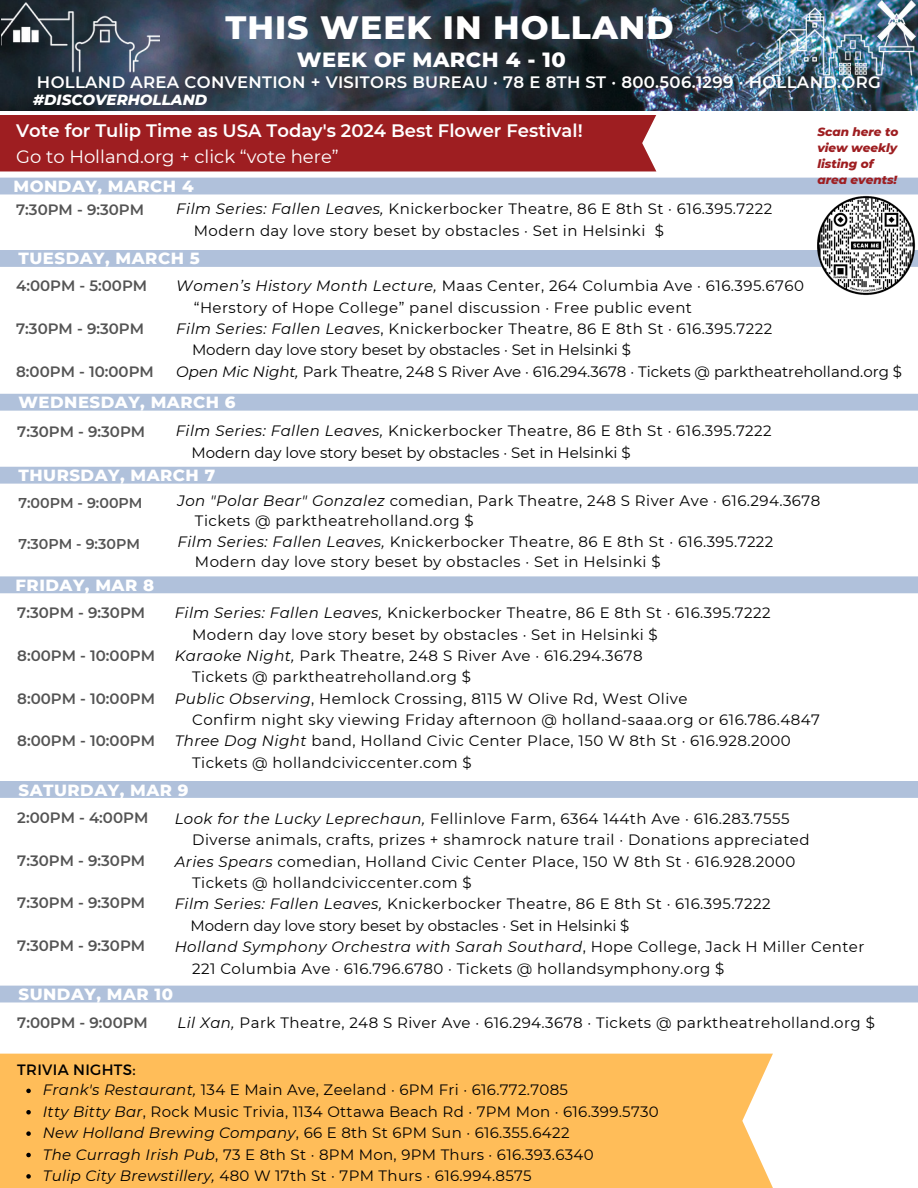
<style>
.page{position:relative;width:918px;height:1188px;background:#fff}
.page>*{position:absolute;margin:0;border:0;box-sizing:border-box;transform-origin:0 0}
.t1{font:800 33px "Montserrat";letter-spacing:.03em;color:#fff}
.t2{font:800 21px "Montserrat";letter-spacing:.02em;color:#fff}
.t3{font:600 18px/25.8px "Montserrat";color:#fff}
.t4{font:800 16.5px "Montserrat";letter-spacing:.03em;color:#fff}
.t5{font:600 16.5px "Montserrat";letter-spacing:.02em;color:#fff}
.t6{font:15px "Montserrat";letter-spacing:.03em;color:#000}
.t7{font:15px "Montserrat";color:#000}
.t8{font:600 15px "Montserrat";color:#545454}
.t9{font:italic 15px "Montserrat";letter-spacing:.03em;color:#000}
.t10{font:italic 800 15px "Montserrat";color:#fff}
.t11{font:600 14.25px "Montserrat";color:#545454}
.t12{font:italic 800 12px/16px "Montserrat";color:#9e1e21}
.s1{font-weight:400}
.s2{font-style:italic}
.s3{font-style:normal}
</style>
<div class="page">
<img style="left:0;top:0;width:918px;height:111px">
<img style="left:773px;top:0;width:142px;height:75px">
<img style="left:1px;top:0;width:159px;height:73px">
<div style="left:0;top:250px;width:918px;height:17px;background:#b0c1db"></div>
<div style="left:0;top:576px;width:918px;height:17px;background:#b0c1db"></div>
<div style="left:0;top:467px;width:918px;height:17px;background:#b0c1db"></div>
<div style="left:0;top:986px;width:918px;height:16px;background:#b0c1db"></div>
<div style="left:0;top:178px;width:918px;height:16px;background:#b0c1db"></div>
<img style="left:817px;top:195px;width:98px;height:101px">
<div style="left:0;top:394px;width:918px;height:17px;background:#b0c1db"></div>
<div style="left:0;top:1054px;width:773px;height:134px;background:#ffbd59"></div>
<div style="left:0;top:781px;width:918px;height:17px;background:#b0c1db"></div>
<div style="left:0;top:115px;width:656px;height:56px;background:#9e1e21"></div>
<svg style="left:26px;top:1089px;width:5px;height:4px"></svg>
<svg style="left:26px;top:1110px;width:5px;height:5px"></svg>
<svg style="left:26px;top:1131px;width:5px;height:5px"></svg>
<svg style="left:26px;top:1153px;width:5px;height:4px"></svg>
<svg style="left:26px;top:1174px;width:5px;height:5px"></svg>
<p class="t1" style="left:226px;top:7px;width:450px">THIS WEEK IN HOLLAND</p>
<p class="t2" style="left:297px;top:47px;width:270px">WEEK OF MARCH 4 - 10</p>
<h5 class="t5" style="left:37px;top:72px;width:845px">HOLLAND AREA CONVENTION + VISITORS BUREAU · 78 E 8TH ST · 800.506.1299 · HOLLAND.ORG</h5>
<h5 class="t10" style="left:33px;top:90px;width:175px">#DISCOVERHOLLAND</h5>
<p class="t3" style="left:16px;top:118px;width:568px">Vote for Tulip Time as USA Today's 2024 Best Flower Festival!<br><span class="s1">Go to Holland.org + click “vote here”</span></p>
<p class="t12" style="left:817px;top:124px;width:82px">Scan here to view weekly listing of area events!</p>
<p class="t4" style="left:14px;top:176px;width:182px">MONDAY, MARCH 4</p>
<h5 class="t8" style="left:16px;top:200px;width:129px">7:30PM - 9:30PM</h5>
<p class="t6" style="left:176px;top:200px;width:598px"><span class="s2">Film Series: Fallen Leaves,</span> Knickerbocker Theatre, 86 E 8th St · 616.395.7222</p>
<h5 class="t6" style="left:194px;top:221px;width:472px">Modern day love story beset by obstacles · Set in Helsinki $</h5>
<h3 class="t4" style="left:19px;top:248px;width:183px">TUESDAY, MARCH 5</h3>
<p class="t8" style="left:16px;top:277px;width:133px">4:00PM - 5:00PM</p>
<p class="t8" style="left:16px;top:319px;width:129px">7:30PM - 9:30PM</p>
<p class="t8" style="left:16px;top:362px;width:139px">8:00PM - 10:00PM</p>
<p class="t6" style="left:176px;top:277px;width:629px"><span class="s2">Women’s History Month Lecture,</span> Maas Center, 264 Columbia Ave · 616.395.6760</p>
<p class="t6" style="left:194px;top:298px;width:500px">“Herstory of Hope College” panel discussion · Free public event</p>
<p class="t6" style="left:176px;top:320px;width:598px"><span class="s2">Film Series: Fallen Leaves</span>, Knickerbocker Theatre, 86 E 8th St · 616.395.7222</p>
<p class="t7" style="left:192px;top:341px;width:441px">Modern day love story beset by obstacles · Set in Helsinki $</p>
<h3 class="t7" style="left:176px;top:362px;width:727px"><span class="s2">Open Mic Night,</span> Park Theatre, 248 S River Ave · 616.294.3678 · Tickets @ parktheatreholland.org $</h3>
<p class="t4" style="left:19px;top:392px;width:218px">WEDNESDAY, MARCH 6</p>
<p class="t8" style="left:17px;top:423px;width:129px">7:30PM - 9:30PM</p>
<h6 class="t6" style="left:176px;top:422px;width:598px"><span class="s2">Film Series: Fallen Leaves,</span> Knickerbocker Theatre, 86 E 8th St · 616.395.7222</h6>
<p class="t7" style="left:191px;top:443px;width:441px">Modern day love story beset by obstacles · Set in Helsinki $</p>
<h4 class="t4" style="left:19px;top:465px;width:198px">THURSDAY, MARCH 7</h4>
<p class="t11" style="left:18px;top:494px;width:126px">7:00PM - 9:00PM</p>
<p class="t11" style="left:18px;top:535px;width:123px">7:30PM - 9:30PM</p>
<h5 class="t4" style="left:16px;top:575px;width:140px">FRIDAY, MAR 8</h5>
<p class="t8" style="left:17px;top:604px;width:129px">7:30PM - 9:30PM</p>
<p class="t8" style="left:17px;top:646px;width:139px">8:00PM - 10:00PM</p>
<h3 class="t8" style="left:17px;top:689px;width:139px">8:00PM - 10:00PM</h3>
<h5 class="t8" style="left:17px;top:732px;width:139px">8:00PM - 10:00PM</h5>
<h5 class="t6" style="left:177px;top:492px;width:644px"><span class="s2">Jon "Polar Bear" Gonzalez</span> comedian, Park Theatre, 248 S River Ave · 616.294.3678</h5>
<h5 class="t6" style="left:195px;top:512px;width:280px">Tickets @ parktheatreholland.org $</h5>
<h5 class="t6" style="left:177px;top:532px;width:598px"><span class="s2">Film Series: Fallen Leaves,</span> Knickerbocker Theatre, 86 E 8th St · 616.395.7222</h5>
<p class="t6" style="left:195px;top:552px;width:467px">Modern day love story beset by obstacles · Set in Helsinki $</p>
<h3 class="t6" style="left:175px;top:604px;width:598px"><span class="s2">Film Series: Fallen Leaves,</span> Knickerbocker Theatre, 86 E 8th St · 616.395.7222</h3>
<h5 class="t6" style="left:192px;top:625px;width:467px">Modern day love story beset by obstacles · Set in Helsinki $</h5>
<h5 class="t6" style="left:175px;top:646px;width:469px"><span class="s2">Karaoke Night,</span> Park Theatre, 248 S River Ave · 616.294.3678</h5>
<h5 class="t6" style="left:192px;top:668px;width:280px">Tickets @ parktheatreholland.org $</h5>
<p class="t6" style="left:175px;top:689px;width:514px"><span class="s2">Public Observing</span>, Hemlock Crossing, 8115 W Olive Rd, West Olive</p>
<p class="t6" style="left:192px;top:711px;width:629px">Confirm night sky viewing Friday afternoon @ holland-saaa.org or 616.786.4847</p>
<p class="t6" style="left:175px;top:732px;width:618px"><span class="s2">Three Dog Night</span> band, Holland Civic Center Place, 150 W 8th St · 616.928.2000</p>
<p class="t6" style="left:192px;top:753px;width:281px">Tickets @ hollandciviccenter.com $</p>
<p class="t4" style="left:19px;top:780px;width:172px">SATURDAY, MAR 9</p>
<h5 class="t8" style="left:17px;top:808px;width:133px">2:00PM - 4:00PM</h5>
<p class="t8" style="left:17px;top:851px;width:129px">7:30PM - 9:30PM</p>
<p class="t8" style="left:17px;top:894px;width:129px">7:30PM - 9:30PM</p>
<p class="t8" style="left:17px;top:937px;width:129px">7:30PM - 9:30PM</p>
<p class="t6" style="left:175px;top:809px;width:616px"><span class="s2">Look for the Lucky Leprechaun,</span> Fellinlove Farm, 6364 144th Ave · 616.283.7555</p>
<h3 class="t6" style="left:192px;top:831px;width:619px">Diverse animals, crafts, prizes + shamrock nature trail · Donations appreciated</h3>
<h5 class="t6" style="left:175px;top:852px;width:622px"><span class="s2">Aries Spears</span> comedian, Holland Civic Center Place, 150 W 8th St · 616.928.2000</h5>
<p class="t6" style="left:192px;top:874px;width:281px">Tickets @ hollandciviccenter.com $</p>
<p class="t6" style="left:175px;top:895px;width:598px"><span class="s2">Film Series: Fallen Leaves,</span> Knickerbocker Theatre, 86 E 8th St · 616.395.7222</p>
<h3 class="t7" style="left:190px;top:916px;width:441px">Modern day love story beset by obstacles · Set in Helsinki $</h3>
<h5 class="t9" style="left:175px;top:938px;width:691px">Holland Symphony Orchestra with Sarah Southard<span class="s3">, Hope College, Jack H Miller Center</span></h5>
<h5 class="t6" style="left:192px;top:959px;width:534px">221 Columbia Ave · 616.796.6780 · Tickets @ hollandsymphony.org $</h5>
<p class="t4" style="left:19px;top:984px;width:156px">SUNDAY, MAR 10</p>
<p class="t8" style="left:17px;top:1014px;width:132px">7:00PM - 9:00PM</p>
<p class="t6" style="left:177px;top:1014px;width:699px"><span class="s2">Lil Xan,</span> Park Theatre, 248 S River Ave · 616.294.3678 · Tickets @ parktheatreholland.org $</p>
<p class="t6" style="left:17px;top:1060px;width:120px">TRIVIA NIGHTS:</p>
<p class="t6" style="left:43px;top:1081px;width:527px"><span class="s2">Frank's Restaurant,</span> 134 E Main Ave, Zeeland · 6PM Fri · 616.772.7085</p>
<p class="t6" style="left:43px;top:1102px;width:618px"><span class="s2">Itty Bitty Bar</span>, Rock Music Trivia, 1134 Ottawa Beach Rd · 7PM Mon · 616.399.5730</p>
<p class="t6" style="left:43px;top:1124px;width:528px"><span class="s2">New Holland Brewing Company</span>, 66 E 8th St 6PM Sun · 616.355.6422</p>
<p class="t6" style="left:43px;top:1145px;width:552px"><span class="s2">The Curragh Irish Pub</span>, 73 E 8th St · 8PM Mon, 9PM Thurs · 616.393.6340</p>
<h3 class="t6" style="left:43px;top:1166px;width:490px"><span class="s2">Tulip City Brewstillery,</span> 480 W 17th St · 7PM Thurs · 616.994.8575</h3>
</div>
